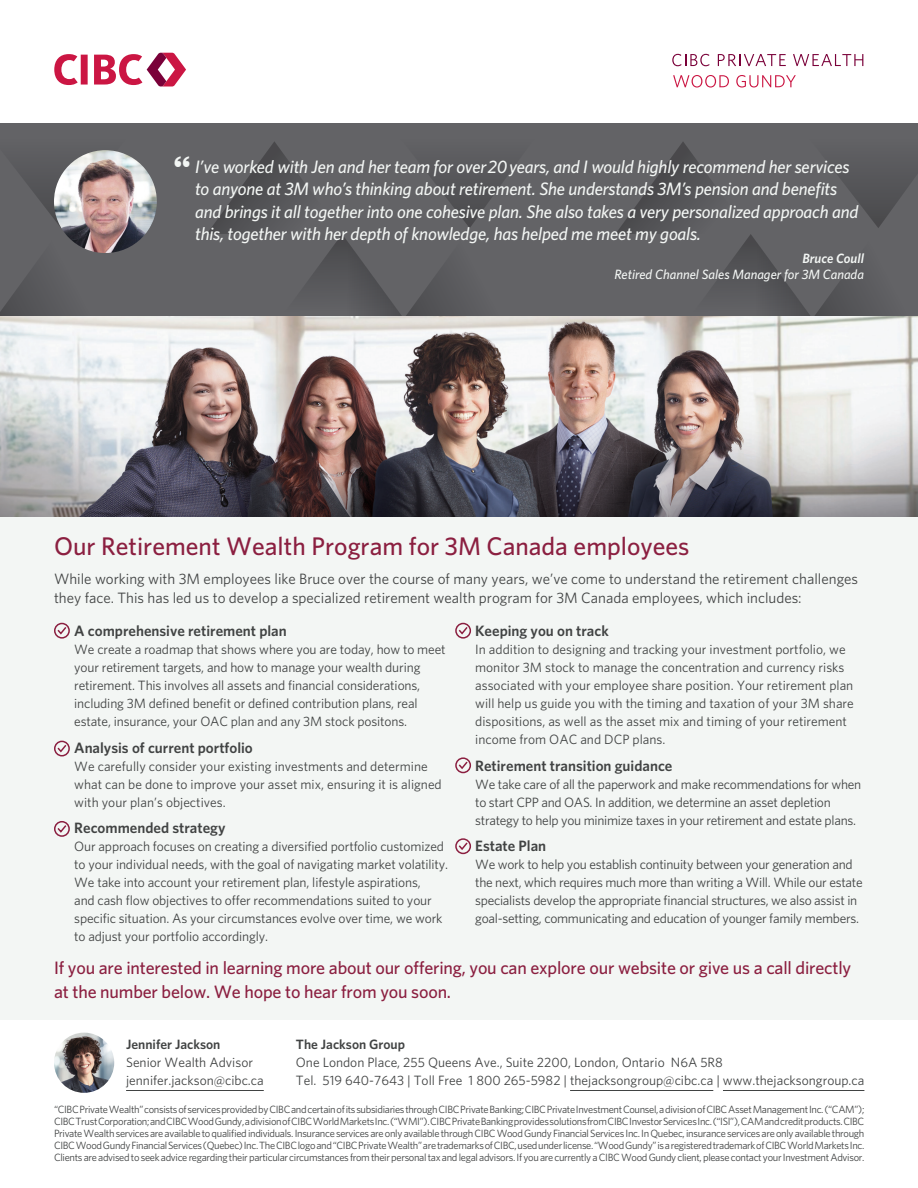
<style>
.page{position:relative;width:918px;height:1188px;background:#fff}
.page>*{position:absolute;margin:0;border:0;box-sizing:border-box;transform-origin:0 0}
.t1{font:700 39px "Clarendon LT Std";color:#f3f6f4;scale:.95 1}
.t2{font:500 25.5px "Whitney";color:#8b1f40}
.t3{font:italic 500 18px/22.5px "Whitney";letter-spacing:-.01em;color:#f3f6f4}
.t4{font:500 18px/24px "Whitney";letter-spacing:-.01em;color:#8b1f40}
.t5{font:15px/19.5px "Whitney";color:#414343}
.t6{font:600 15px "Whitney";color:#414343}
.t7{font:13.5px/18px "Whitney";letter-spacing:-.01em;color:#414343}
.t8{font:italic 500 13.5px/16.2px "Whitney";color:#f3f6f4;text-align:right}
.t9{font:10.5px/12px "Whitney";letter-spacing:-.03em;color:#414343;text-align:justify}
.s1{font-weight:600}
</style>
<div class="page">
<svg style="left:0;top:123px;width:918px;height:193px;background:#5f5f62"></svg>
<div style="left:0;top:503px;width:918px;height:517px;background:#f3f6f4"></div>
<img style="left:54px;top:150px;width:103px;height:103px;border-radius:51px">
<svg style="left:54px;top:53px;width:132px;height:34px"></svg>
<svg style="left:673px;top:75px;width:56px;height:13px"></svg>
<svg style="left:736px;top:75px;width:60px;height:13px"></svg>
<svg style="left:672px;top:54px;width:37px;height:12px"></svg>
<svg style="left:718px;top:54px;width:68px;height:12px"></svg>
<svg style="left:793px;top:54px;width:70px;height:12px"></svg>
<hr style="left:570px;top:1090px;width:143px;height:1px;background:#414343">
<hr style="left:723px;top:1090px;width:141px;height:1px;background:#414343">
<hr style="left:126px;top:1090px;width:138px;height:1px;background:#414343">
<div style="left:54px;top:623px;width:16px;height:16px;border:2px solid #8b1f40;border-radius:50%"></div>
<svg style="left:56px;top:625px;width:12px;height:11px"></svg>
<div style="left:455px;top:623px;width:16px;height:16px;border:2px solid #8b1f40;border-radius:50%"></div>
<svg style="left:457px;top:625px;width:12px;height:11px"></svg>
<div style="left:54px;top:741px;width:16px;height:15px;border:2px solid #8b1f40;border-radius:50%"></div>
<svg style="left:56px;top:743px;width:12px;height:11px"></svg>
<div style="left:455px;top:757px;width:16px;height:16px;border:2px solid #8b1f40;border-radius:50%"></div>
<svg style="left:457px;top:760px;width:12px;height:10px"></svg>
<div style="left:54px;top:821px;width:16px;height:16px;border:2px solid #8b1f40;border-radius:50%"></div>
<svg style="left:56px;top:823px;width:12px;height:11px"></svg>
<div style="left:455px;top:838px;width:16px;height:16px;border:2px solid #8b1f40;border-radius:50%"></div>
<svg style="left:457px;top:841px;width:12px;height:10px"></svg>
<img style="left:0;top:316px;width:918px;height:200px">
<img style="left:54px;top:1033px;width:60px;height:60px;border-radius:30px">
<h1 class="t1" style="left:173px;top:146px;width:21px">‘‘</h1>
<h1 class="t3" style="left:195px;top:155px;width:665px">I’ve worked with Jen and her team for over 20 years, and I would highly recommend her services to anyone at 3M who’s thinking about retirement. She understands 3M’s pension and benefits and brings it all together into one cohesive plan. She also takes a very personalized approach and this, together with her depth of knowledge, has helped me meet my goals.</h1>
<h1 class="t8" style="left:614px;top:250px;width:251px"><span class="s1">Bruce Coull<br></span>Retired Channel Sales Manager for 3M Canada</h1>
<h2 class="t2" style="left:54px;top:530px;width:637px">Our Retirement Wealth Program for 3M Canada employees</h2>
<p class="t5" style="left:54px;top:568px;width:806px">While working with 3M employees like Bruce over the course of many years, we’ve come to understand the retirement challenges they face. This has led us to develop a specialized retirement wealth program for 3M Canada employees, which includes:</p>
<h3 class="t6" style="left:74px;top:620px;width:214px">A comprehensive retirement plan</h3>
<p class="t7" style="left:74px;top:640px;width:373px">We create a roadmap that shows where you are today, how to meet your retirement targets, and how to manage your wealth during retirement. This involves all assets and financial considerations, including 3M defined benefit or defined contribution plans, real estate, insurance, your OAC plan and any 3M stock positons.</p>
<h3 class="t6" style="left:74px;top:737px;width:180px">Analysis of current portfolio</h3>
<p class="t7" style="left:74px;top:757px;width:369px">We carefully consider your existing investments and determine what can be done to improve your asset mix, ensuring it is aligned with your plan’s objectives.</p>
<h3 class="t6" style="left:74px;top:818px;width:153px">Recommended strategy</h3>
<p class="t7" style="left:74px;top:837px;width:376px">Our approach focuses on creating a diversified portfolio customized to your individual needs, with the goal of navigating market volatility.<br>We take into account your retirement plan, lifestyle aspirations,<br>and cash flow objectives to offer recommendations suited to your specific situation. As your circumstances evolve over time, we work to adjust your portfolio accordingly.</p>
<h3 class="t6" style="left:475px;top:620px;width:135px">Keeping you on track</h3>
<p class="t7" style="left:475px;top:640px;width:380px">In addition to designing and tracking your investment portfolio, we monitor 3M stock to manage the concentration and currency risks associated with your employee share position. Your retirement plan will help us guide you with the timing and taxation of your 3M share dispositions, as well as the asset mix and timing of your retirement income from OAC and DCP plans.</p>
<h3 class="t6" style="left:475px;top:755px;width:199px">Retirement transition guidance</h3>
<p class="t7" style="left:475px;top:775px;width:388px">We take care of all the paperwork and make recommendations for when to start CPP and OAS. In addition, we determine an asset depletion strategy to help you minimize taxes in your retirement and estate plans.</p>
<h3 class="t6" style="left:475px;top:836px;width:73px">Estate Plan</h3>
<p class="t7" style="left:475px;top:855px;width:389px">We work to help you establish continuity between your generation and the next, which requires much more than writing a Will. While our estate specialists develop the appropriate financial structures, we also assist in goal-setting, communicating and education of younger family members.</p>
<h4 class="t4" style="left:54px;top:956px;width:799px">If you are interested in learning more about our offering, you can explore our website or give us a call directly at the number below. We hope to hear from you soon.</h4>
<h5 class="t7" style="left:126px;top:1035px;width:139px"><span class="s1">Jennifer Jackson<br></span>Senior Wealth Advisor jennifer.jackson@cibc.ca</h5>
<h6 class="t7" style="left:296px;top:1035px;width:570px"><span class="s1">The Jackson Group<br></span>One London Place, 255 Queens Ave., Suite 2200, London, Ontario N6A 5R8<br>Tel. 519 640-7643 | Toll Free 1 800 265-5982 | thejacksongroup@cibc.ca | www.thejacksongroup.ca</h6>
<p class="t9" style="left:54px;top:1103px;width:812px">“CIBC Private Wealth” consists of services provided by CIBC and certain of its subsidiaries through CIBC Private Banking; CIBC Private Investment Counsel, a division of CIBC Asset Management Inc. (“CAM”); CIBC Trust Corporation; and CIBC Wood Gundy, a division of CIBC World Markets Inc. (“WMI”). CIBC Private Banking provides solutions from CIBC Investor Services Inc. (“ISI”), CAM and credit products. CIBC Private Wealth services are available to qualified individuals. Insurance services are only available through CIBC Wood Gundy Financial Services Inc. In Quebec, insurance services are only available through CIBC Wood Gundy Financial Services (Quebec) Inc. The CIBC logo and “CIBC Private Wealth” are trademarks of CIBC, used under license. “Wood Gundy” is a registered trademark of CIBC World Markets Inc.<br>Clients are advised to seek advice regarding their particular circumstances from their personal tax and legal advisors. If you are currently a CIBC Wood Gundy client, please contact your Investment Advisor.</p>
</div>
